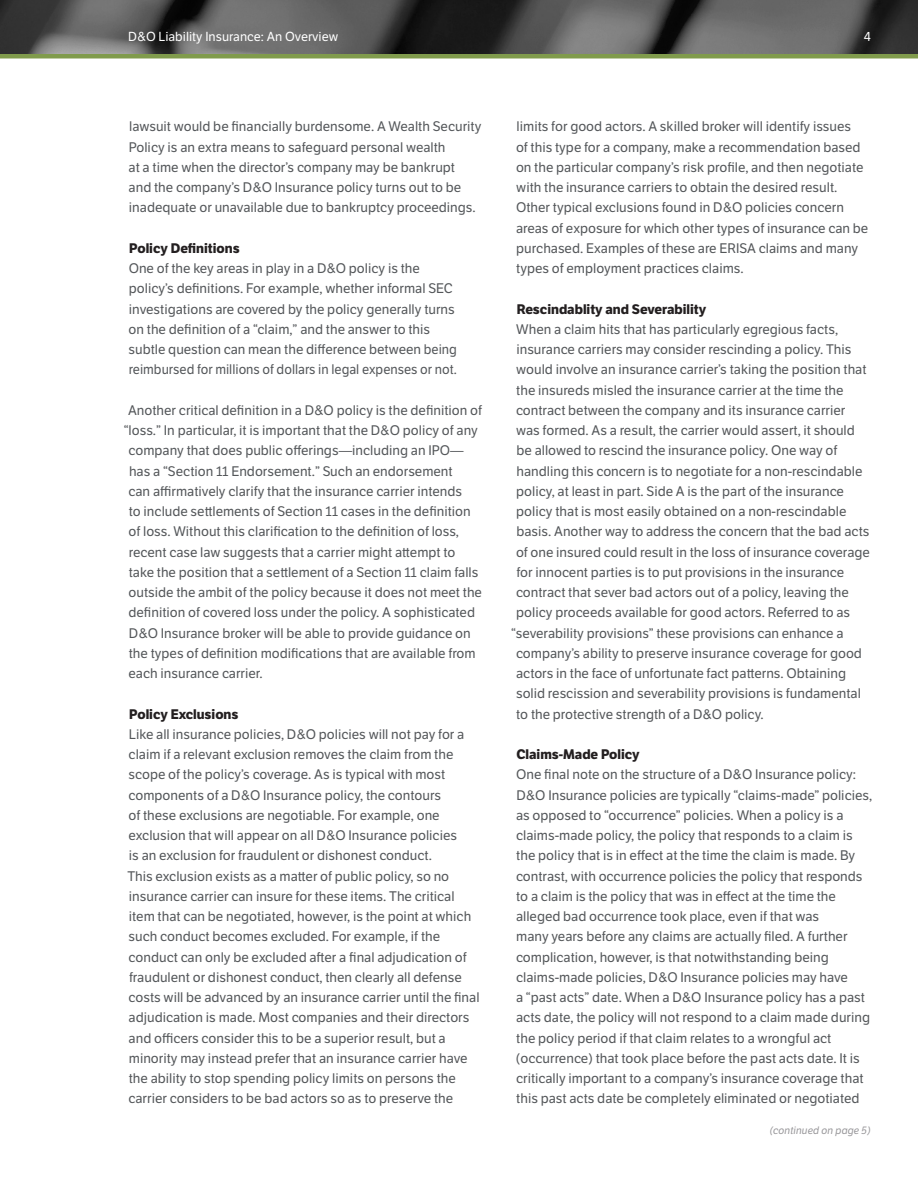
<style>
.page{position:relative;width:918px;height:1188px;background:#fff}
.page>*{position:absolute;margin:0;border:0;box-sizing:border-box;transform-origin:0 0}
.Body{font:13.5px/20.2px "LFT Etica";color:#54575a}
.t1{font:700 13.5px "LFT Etica";color:#231f20}
.t2{font:12.75px "LFT Etica";color:#fff}
.Continued{font:italic 10.5px "LFT Etica";color:#99989b}
</style>
<div class="page">
<img style="left:0;top:0;width:918px;height:54px">
<hr style="left:0;top:54px;width:918px;height:4px;background:#809b4c">
<p class="t2" style="left:128px;top:29px;width:211px">D&amp;O Liability Insurance: An Overview</p>
<p class="t2" style="left:864px;top:29px;width:9px">4</p>
<p class="Body" style="left:129px;top:117px;width:354px">lawsuit would be financially burdensome. A Wealth Security Policy is an extra means to safeguard personal wealth<br>at a time when the director’s company may be bankrupt<br>and the company’s D&amp;O Insurance policy turns out to be inadequate or unavailable due to bankruptcy proceedings.</p>
<h3 class="t1" style="left:129px;top:240px;width:112px">Policy Definitions</h3>
<p class="Body" style="left:129px;top:259px;width:330px">One of the key areas in play in a D&amp;O policy is the policy’s definitions. For example, whether informal SEC investigations are covered by the policy generally turns on the definition of a “claim,” and the answer to this subtle question can mean the difference between being reimbursed for millions of dollars in legal expenses or not.</p>
<p class="Body" style="left:128px;top:400px;width:355px">Another critical definition in a D&amp;O policy is the definition of</p>
<p class="Body" style="left:124px;top:421px;width:356px">“loss.” In particular, it is important that the D&amp;O policy of any</p>
<p class="Body" style="left:129px;top:441px;width:337px">company that does public offerings—including an IPO—</p>
<p class="Body" style="left:129px;top:461px;width:325px">has a “Section 11 Endorsement.” Such an endorsement</p>
<p class="Body" style="left:129px;top:481px;width:335px">can affirmatively clarify that the insurance carrier intends</p>
<p class="Body" style="left:129px;top:502px;width:343px">to include settlements of Section 11 cases in the definition</p>
<p class="Body" style="left:129px;top:522px;width:332px">of loss. Without this clarification to the definition of loss,</p>
<p class="Body" style="left:129px;top:542px;width:328px">recent case law suggests that a carrier might attempt to</p>
<p class="Body" style="left:129px;top:562px;width:351px">take the position that a settlement of a Section 11 claim falls</p>
<p class="Body" style="left:129px;top:583px;width:355px">outside the ambit of the policy because it does not meet the</p>
<p class="Body" style="left:129px;top:603px;width:348px">definition of covered loss under the policy. A sophisticated</p>
<p class="Body" style="left:129px;top:623px;width:343px">D&amp;O Insurance broker will be able to provide guidance on</p>
<p class="Body" style="left:129px;top:643px;width:348px">the types of definition modifications that are available from</p>
<p class="Body" style="left:129px;top:664px;width:136px">each insurance carrier.</p>
<h3 class="t1" style="left:129px;top:706px;width:111px">Policy Exclusions</h3>
<p class="Body" style="left:127px;top:724px;width:354px">Like all insurance policies, D&amp;O policies will not pay for a claim if a relevant exclusion removes the claim from the scope of the policy’s coverage. As is typical with most components of a D&amp;O Insurance policy, the contours<br>of these exclusions are negotiable. For example, one exclusion that will appear on all D&amp;O Insurance policies<br>is an exclusion for fraudulent or dishonest conduct.<br>This exclusion exists as a matter of public policy, so no insurance carrier can insure for these items. The critical item that can be negotiated, however, is the point at which such conduct becomes excluded. For example, if the conduct can only be excluded after a final adjudication of fraudulent or dishonest conduct, then clearly all defense costs will be advanced by an insurance carrier until the final adjudication is made. Most companies and their directors and officers consider this to be a superior result, but a minority may instead prefer that an insurance carrier have the ability to stop spending policy limits on persons the carrier considers to be bad actors so as to preserve the</p>
<p class="Body" style="left:516px;top:117px;width:354px">limits for good actors. A skilled broker will identify issues<br>of this type for a company, make a recommendation based on the particular company’s risk profile, and then negotiate with the insurance carriers to obtain the desired result.<br>Other typical exclusions found in D&amp;O policies concern areas of exposure for which other types of insurance can be purchased. Examples of these are ERISA claims and many types of employment practices claims.</p>
<h3 class="t1" style="left:517px;top:301px;width:191px">Rescindablity and Severability</h3>
<p class="Body" style="left:516px;top:319px;width:323px">When a claim hits that has particularly egregious facts,</p>
<p class="Body" style="left:516px;top:340px;width:337px">insurance carriers may consider rescinding a policy. This</p>
<p class="Body" style="left:516px;top:360px;width:352px">would involve an insurance carrier’s taking the position that</p>
<p class="Body" style="left:516px;top:380px;width:329px">the insureds misled the insurance carrier at the time the</p>
<p class="Body" style="left:516px;top:400px;width:331px">contract between the company and its insurance carrier</p>
<p class="Body" style="left:516px;top:421px;width:340px">was formed. As a result, the carrier would assert, it should</p>
<p class="Body" style="left:516px;top:441px;width:322px">be allowed to rescind the insurance policy. One way of</p>
<p class="Body" style="left:516px;top:461px;width:347px">handling this concern is to negotiate for a non-rescindable</p>
<p class="Body" style="left:516px;top:481px;width:329px">policy, at least in part. Side A is the part of the insurance</p>
<p class="Body" style="left:516px;top:502px;width:332px">policy that is most easily obtained on a non-rescindable</p>
<p class="Body" style="left:516px;top:522px;width:355px">basis. Another way to address the concern that the bad acts</p>
<p class="Body" style="left:516px;top:542px;width:355px">of one insured could result in the loss of insurance coverage</p>
<p class="Body" style="left:516px;top:562px;width:329px">for innocent parties is to put provisions in the insurance</p>
<p class="Body" style="left:516px;top:583px;width:334px">contract that sever bad actors out of a policy, leaving the</p>
<p class="Body" style="left:516px;top:603px;width:335px">policy proceeds available for good actors. Referred to as</p>
<p class="Body" style="left:511px;top:623px;width:334px">“severability provisions” these provisions can enhance a</p>
<p class="Body" style="left:516px;top:643px;width:348px">company’s ability to preserve insurance coverage for good</p>
<p class="Body" style="left:516px;top:664px;width:332px">actors in the face of unfortunate fact patterns. Obtaining</p>
<p class="Body" style="left:516px;top:684px;width:346px">solid rescission and severability provisions is fundamental</p>
<p class="Body" style="left:516px;top:704px;width:249px">to the protective strength of a D&amp;O policy.</p>
<h3 class="t1" style="left:516px;top:746px;width:125px">Claims-Made Policy</h3>
<p class="Body" style="left:516px;top:765px;width:358px">One final note on the structure of a D&amp;O Insurance policy:<br>D&amp;O Insurance policies are typically “claims-made” policies, as opposed to “occurrence” policies. When a policy is a claims-made policy, the policy that responds to a claim is the policy that is in effect at the time the claim is made. By contrast, with occurrence policies the policy that responds to a claim is the policy that was in effect at the time the alleged bad occurrence took place, even if that was<br>many years before any claims are actually filed. A further complication, however, is that notwithstanding being claims-made policies, D&amp;O Insurance policies may have<br>a “past acts” date. When a D&amp;O Insurance policy has a past acts date, the policy will not respond to a claim made during the policy period if that claim relates to a wrongful act (occurrence) that took place before the past acts date. It is critically important to a company’s insurance coverage that this past acts date be completely eliminated or negotiated</p>
<p class="Continued" style="left:770px;top:1124px;width:103px">(continued on page 5)</p>
</div>
